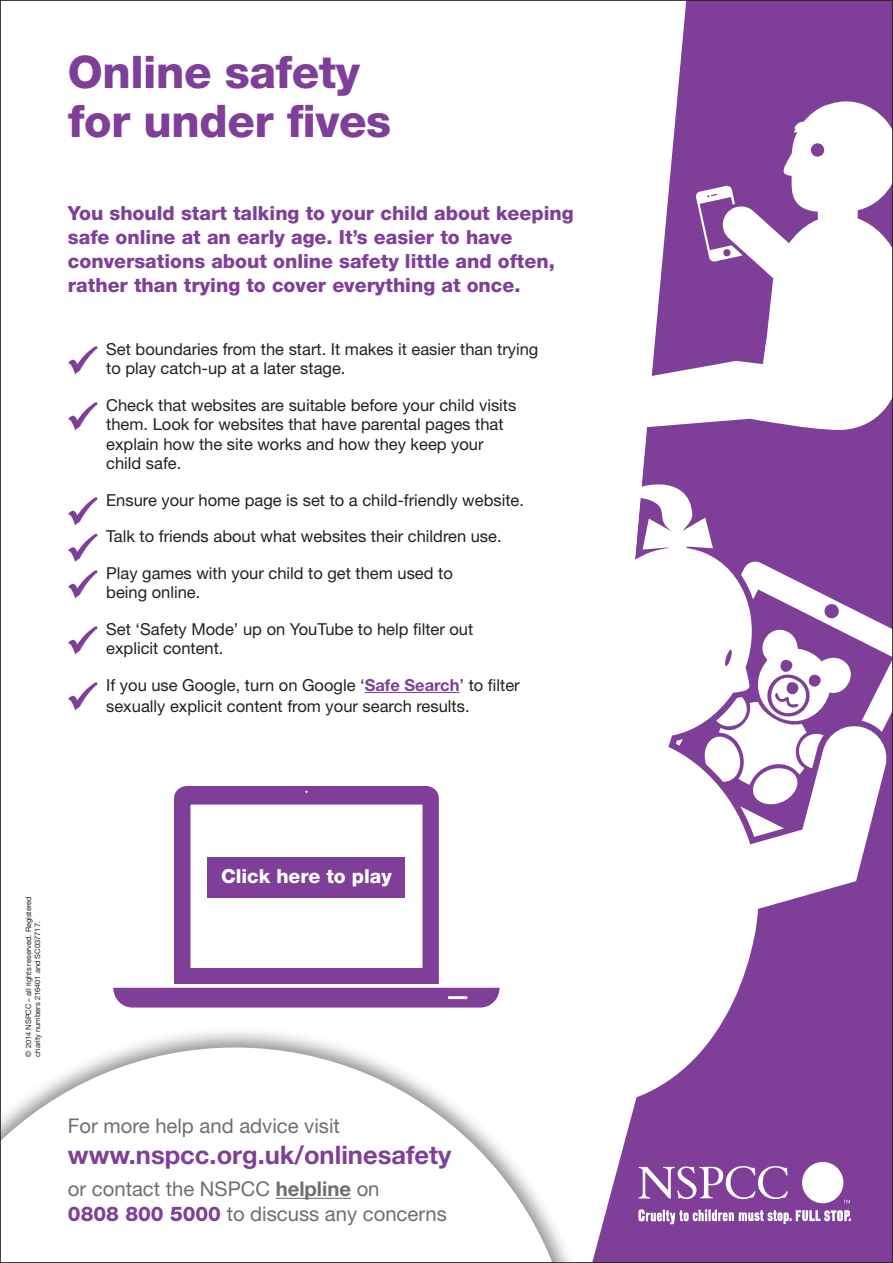
<style>
.page{position:relative;width:893px;height:1263px;background:#fff}
.page>*{position:absolute;margin:0;border:0;box-sizing:border-box;transform-origin:0 0}
.t1{font:800 45px/48px "Helvetica Neue";letter-spacing:-.01em;color:#7f3f98}
.t2{font:700 25.5px "Helvetica Neue";color:#7f3f98}
.t3{font:20.25px/24.3px "Helvetica Neue";color:#6c6e70}
.t4{font:800 19.5px/24px "Helvetica Neue";color:#7f3f98}
.t5{font:800 19.35px "Helvetica Neue";color:#fff}
.t6{font:16.5px/19.5px "Helvetica Neue";color:#221f1f}
.t7{font:7.5px/9px "Helvetica Neue";color:#221f1f}
.s1{font-weight:700;color:#7f3f98}
.s2{font-weight:700}
.s3{font-weight:800;color:#7f3f98}
</style>
<div class="page">
<div style="left:646px;top:2px;width:245px;height:1259px;background:#7f3f98"></div>
<svg style="left:646px;top:545px;width:244px;height:573px"></svg>
<svg style="left:646px;top:472px;width:67px;height:78px"></svg>
<hr style="left:365px;top:692px;width:94px;height:1px;background:#7f3f98">
<svg style="left:68px;top:346px;width:30px;height:28px"></svg>
<svg style="left:68px;top:402px;width:30px;height:28px"></svg>
<svg style="left:68px;top:497px;width:30px;height:65px"></svg>
<svg style="left:68px;top:570px;width:30px;height:29px"></svg>
<svg style="left:68px;top:626px;width:30px;height:29px"></svg>
<svg style="left:68px;top:682px;width:30px;height:29px"></svg>
<svg style="left:646px;top:101px;width:245px;height:332px"></svg>
<svg style="left:599px;top:1036px;width:252px;height:225px"></svg>
<div style="left:113px;top:988px;width:387px;height:19px;background:#7f3f98"></div>
<div style="left:174px;top:786px;width:265px;height:198px;background:#7f3f98"></div>
<div style="left:182px;top:796px;width:249px;height:181px;background:#fff;border:9px solid #7f3f98"></div>
<div style="left:207px;top:857px;width:198px;height:40px;background:#7f3f98"></div>
<div style="left:0;top:1025px;width:599px;height:238px;background:#221f1f;opacity:.51"></div>
<svg style="left:2px;top:1047px;width:574px;height:214px"></svg>
<hr style="left:276px;top:1198px;width:75px;height:1px;background:#6c6e70">
<h1 class="t1" style="left:68px;top:52px;width:325px">Online safety for under fives</h1>
<p class="t4" style="left:68px;top:203px;width:507px">You should start talking to your child about keeping safe online at an early age. It’s easier to have conversations about online safety little and often, rather than trying to cover everything at once.</p>
<p class="t6" style="left:106px;top:341px;width:434px">Set boundaries from the start. It makes it easier than trying to play catch-up at a later stage.</p>
<p class="t6" style="left:106px;top:397px;width:412px">Check that websites are suitable before your child visits them. Look for websites that have parental pages that explain how the site works and how they keep your child safe.</p>
<p class="t6" style="left:106px;top:492px;width:419px">Ensure your home page is set to a child-friendly website.</p>
<p class="t6" style="left:106px;top:528px;width:397px">Talk to friends about what websites their children use.</p>
<p class="t6" style="left:106px;top:565px;width:348px">Play games with your child to get them used to being online.</p>
<p class="t6" style="left:106px;top:621px;width:369px">Set ‘Safety Mode’ up on YouTube to help filter out explicit content.</p>
<p class="t6" style="left:106px;top:676px;width:415px;line-height:21px">If you use Google, turn on Google ‘<span class="s1">Safe Search</span>’ to filter sexually explicit content from your search results.</p>
<p class="t7" style="left:25px;top:1056px;width:162px;rotate:-90deg">© 2014 NSPCC – all rights reserved. Registered charity numbers 216401 and SC037717.</p>
<p class="t5" style="left:221px;top:869px;width:172px">Click here to play</p>
<p class="t3" style="left:68px;top:1115px;width:273px">For more help and advice visit</p>
<h2 class="t2" style="left:68px;top:1145px;width:385px">www.nspcc.org.uk/onlinesafety</h2>
<p class="t3" style="left:68px;top:1179px;width:380px">or contact the NSPCC <span class="s2">helpline</span> on<br><span class="s3">0808 800 5000</span> to discuss any concerns</p>
</div>
